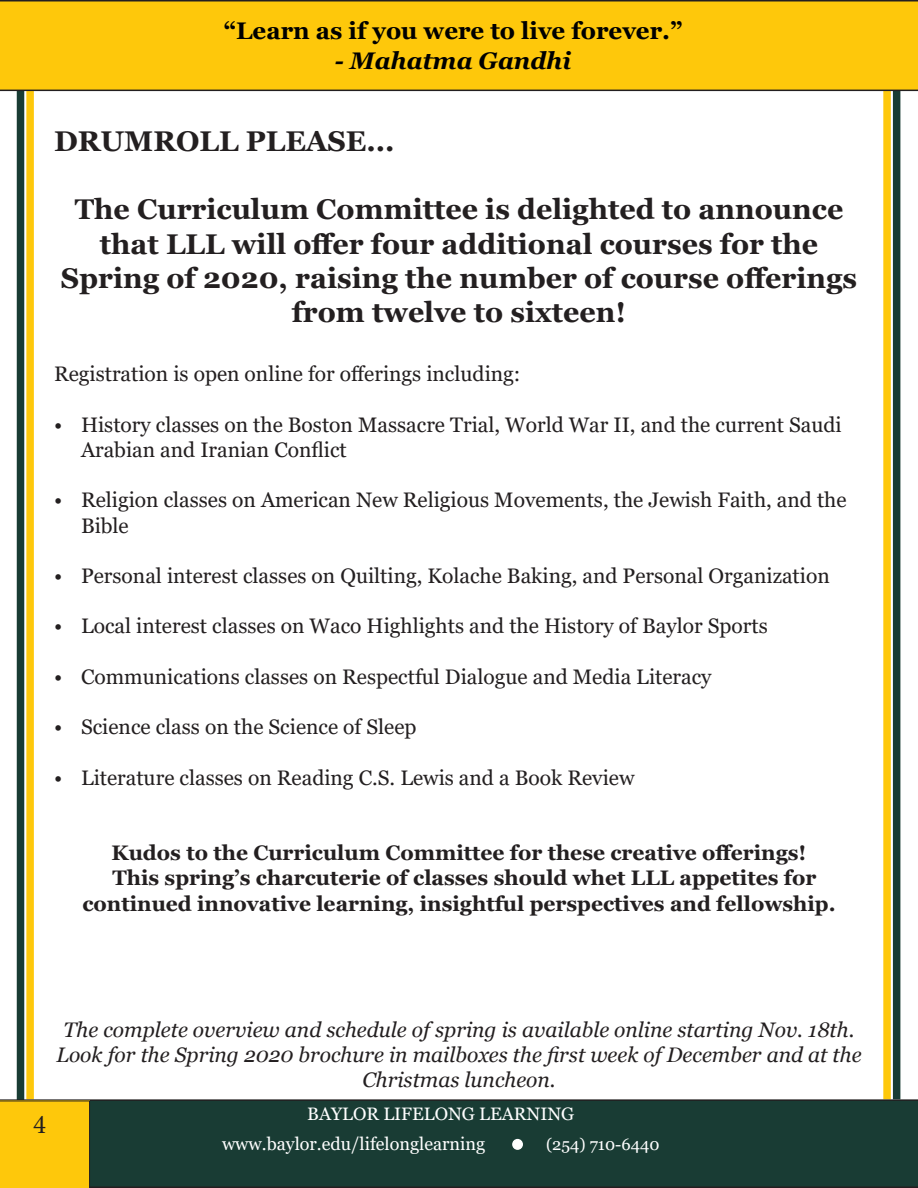
<style>
.page{position:relative;width:918px;height:1188px;background:#fff}
.page>*{position:absolute;margin:0;border:0;box-sizing:border-box;transform-origin:0 0}
.t1{font:700 28.5px/34.2px "Georgia";color:#231f20;text-align:center}
.t2{font:27px "Minion Pro";color:#231f20}
.t3{font:700 24px "Georgia";color:#000}
.t4{font:italic 700 24px "Georgia";color:#000}
.t5{font:21px/25.2px "Georgia";color:#231f20}
.t6{font:700 21px "Georgia";color:#231f20}
.t7{font:italic 21px/25.2px "Georgia";color:#231f20;text-align:center}
.t8{font:18px "Georgia";color:#fff}
.t9{font:16.5px "Georgia";color:#fff}
</style>
<div class="page">
<div style="left:17px;top:54px;width:7px;height:1052px;background:#193c34"></div>
<div style="left:26px;top:54px;width:8px;height:1045px;background:#fec80b"></div>
<div style="left:883px;top:54px;width:8px;height:1045px;background:#fec80b"></div>
<div style="left:893px;top:54px;width:7px;height:1045px;background:#193c34"></div>
<div style="left:0;top:1099px;width:918px;height:89px;background:#193c34"></div>
<div style="left:0;top:1101px;width:90px;height:87px;background:#fec80b"></div>
<div style="left:513px;top:1140px;width:9px;height:9px;background:#fff;border-radius:50%"></div>
<div style="left:512px;top:1139px;width:11px;height:11px;border:2px solid #fff;border-radius:50%"></div>
<div style="left:0;top:0;width:918px;height:91px;background:#fec80b"></div>
<p class="t3" style="left:224px;top:15px;width:460px">“Learn as if you were to live forever.”</p>
<p class="t4" style="left:335px;top:45px;width:238px">- Mahatma Gandhi</p>
<p class="t1" style="left:54px;top:124px;width:342px">DRUMROLL PLEASE...</p>
<p class="t1" style="left:61px;top:193px;width:798px">The Curriculum Committee is delighted to announce that LLL will offer four additional courses for the Spring of 2020, raising the number of course offerings from twelve to sixteen!</p>
<p class="t5" style="left:54px;top:362px;width:468px">Registration is open online for offerings including:</p>
<p class="t5" style="left:81px;top:413px;width:762px;text-indent:-27px">• History classes on the Boston Massacre Trial, World War II, and the current Saudi<br>Arabian and Iranian Conflict</p>
<p class="t5" style="left:81px;top:488px;width:767px;text-indent:-27px">• Religion classes on American New Religious Movements, the Jewish Faith, and the<br>Bible</p>
<p class="t5" style="left:54px;top:564px;width:777px">• Personal interest classes on Quilting, Kolache Baking, and Personal Organization</p>
<p class="t5" style="left:54px;top:614px;width:715px">• Local interest classes on Waco Highlights and the History of Baylor Sports</p>
<p class="t5" style="left:54px;top:665px;width:659px">• Communications classes on Respectful Dialogue and Media Literacy</p>
<p class="t5" style="left:54px;top:715px;width:364px">• Science class on the Science of Sleep</p>
<p class="t5" style="left:54px;top:765px;width:582px">• Literature classes on Reading C.S. Lewis and a Book Review</p>
<p class="t6" style="left:112px;top:840px;width:696px">Kudos to the Curriculum Committee for these creative offerings!</p>
<p class="t6" style="left:112px;top:865px;width:705px">This spring’s charcuterie of classes should whet LLL appetites for</p>
<p class="t6" style="left:82px;top:890px;width:755px">continued innovative learning, insightful perspectives and fellowship.</p>
<p class="t2" style="left:33px;top:1107px;width:14px">4</p>
<p class="t7" style="left:56px;top:1017px;width:807px">The complete overview and schedule of spring is available online starting Nov. 18th.<br>Look for the Spring 2020 brochure in mailboxes the first week of December and at the<br>Christmas luncheon.</p>
<p class="t8" style="left:307px;top:1103px;width:269px">BAYLOR LIFELONG LEARNING</p>
<p class="t8" style="left:222px;top:1133px;width:265px">www.baylor.edu/lifelonglearning</p>
<p class="t9" style="left:546px;top:1134px;width:115px">(254) 710-6440</p>
</div>
